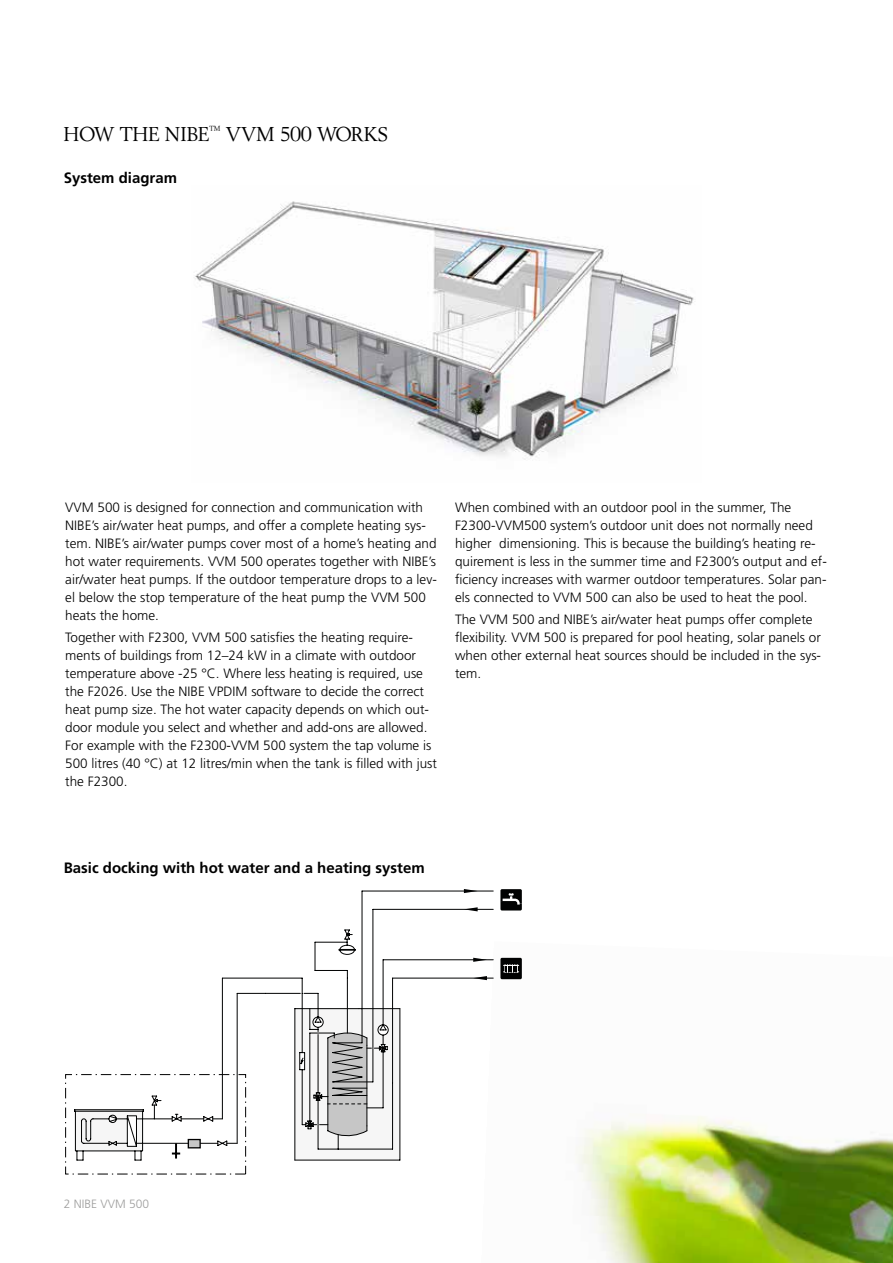
<style>
.page{position:relative;width:893px;height:1263px;background:#fff}
.page>*{position:absolute;margin:0;border:0;box-sizing:border-box;transform-origin:0 0}
.t1{font:21px "Berling";color:#000}
.t2{font:700 15px "Frutiger";color:#000}
.t3{font:300 13.5px/18px "Frutiger";color:#000}
.t4{font:300 12px "Frutiger";color:#9d9d9c}
</style>
<div class="page">
<img style="left:486px;top:957px;width:407px;height:306px">
<img style="left:195px;top:201px;width:499px;height:259px">
<svg style="left:74px;top:929px;width:327px;height:232px"></svg>
<div style="left:65px;top:1074px;width:181px;height:100px;border:1px dashed #000"></div>
<hr style="left:392px;top:978px;width:1px;height:31px;background:#010202">
<hr style="left:393px;top:978px;width:100px;height:1px;background:#010202">
<hr style="left:383px;top:960px;width:1px;height:49px;background:#010202">
<hr style="left:383px;top:959px;width:110px;height:1px;background:#010202">
<svg style="left:500px;top:958px;width:22px;height:21px"></svg>
<svg style="left:473px;top:958px;width:14px;height:4px"></svg>
<svg style="left:473px;top:976px;width:14px;height:4px"></svg>
<hr style="left:373px;top:909px;width:1px;height:100px;background:#010202">
<hr style="left:373px;top:909px;width:120px;height:1px;background:#010202">
<hr style="left:362px;top:891px;width:1px;height:118px;background:#010202">
<hr style="left:362px;top:891px;width:131px;height:1px;background:#010202">
<svg style="left:500px;top:889px;width:22px;height:21px"></svg>
<svg style="left:464px;top:907px;width:14px;height:4px"></svg>
<svg style="left:464px;top:889px;width:14px;height:4px"></svg>
<h1 class="t1" style="left:64px;top:123px;width:71px">HOW THE</h1>
<h1 class="t1" style="left:165px;top:123px;width:169px">NIBE<sup>™</sup> VVM 500 WOR</h1>
<h1 class="t1" style="left:364px;top:123px;width:25px">KS</h1>
<p class="t2" style="left:64px;top:169px;width:115px">System diagram</p>
<p class="t3" style="left:65px;top:499px;width:373px">VVM 500 is designed for connection and communication with NIBE’s air/water heat pumps, and offer a complete heating sys&shy;tem. NIBE’s air/water pumps cover most of a home’s heating and hot water requirements. VVM 500 operates together with NIBE’s air/water heat pumps. If the outdoor temperature drops to a lev&shy;el below the stop temperature of the heat pump the VVM 500 heats the home.</p>
<p class="t3" style="left:65px;top:629px;width:373px">Together with F2300, VVM 500 satisfies the heating require&shy;ments of buildings from 12–24 kW in a climate with outdoor temperature above -25 °C. Where less heating is required, use the F2026. Use the NIBE VPDIM software to decide the correct heat pump size. The hot water capacity depends on which out&shy;door module you select and whether and add-ons are allowed.<br>For example with the F2300-VVM 500 system the tap volume is 500 litres (40 °C) at 12 litres/min when the tank is filled with just the F2300.</p>
<p class="t3" style="left:455px;top:499px;width:373px">When combined with an outdoor pool in the summer, The F2300-VVM500 system’s outdoor unit does not normally need higher dimensioning. This is because the building’s heating re&shy;quirement is less in the summer time and F2300’s output and ef&shy;ficiency increases with warmer outdoor temperatures. Solar pan&shy;els connected to VVM 500 can also be used to heat the pool.</p>
<p class="t3" style="left:455px;top:611px;width:368px">The VVM 500 and NIBE’s air/water heat pumps offer complete flexibility. VVM 500 is prepared for pool heating, solar panels or when other external heat sources should be included in the sys&shy;tem.</p>
<p class="t2" style="left:64px;top:858px;width:362px">Basic docking with hot water and a heating system</p>
<p class="t4" style="left:64px;top:1197px;width:87px">2 NIBE VVM 500</p>
</div>
